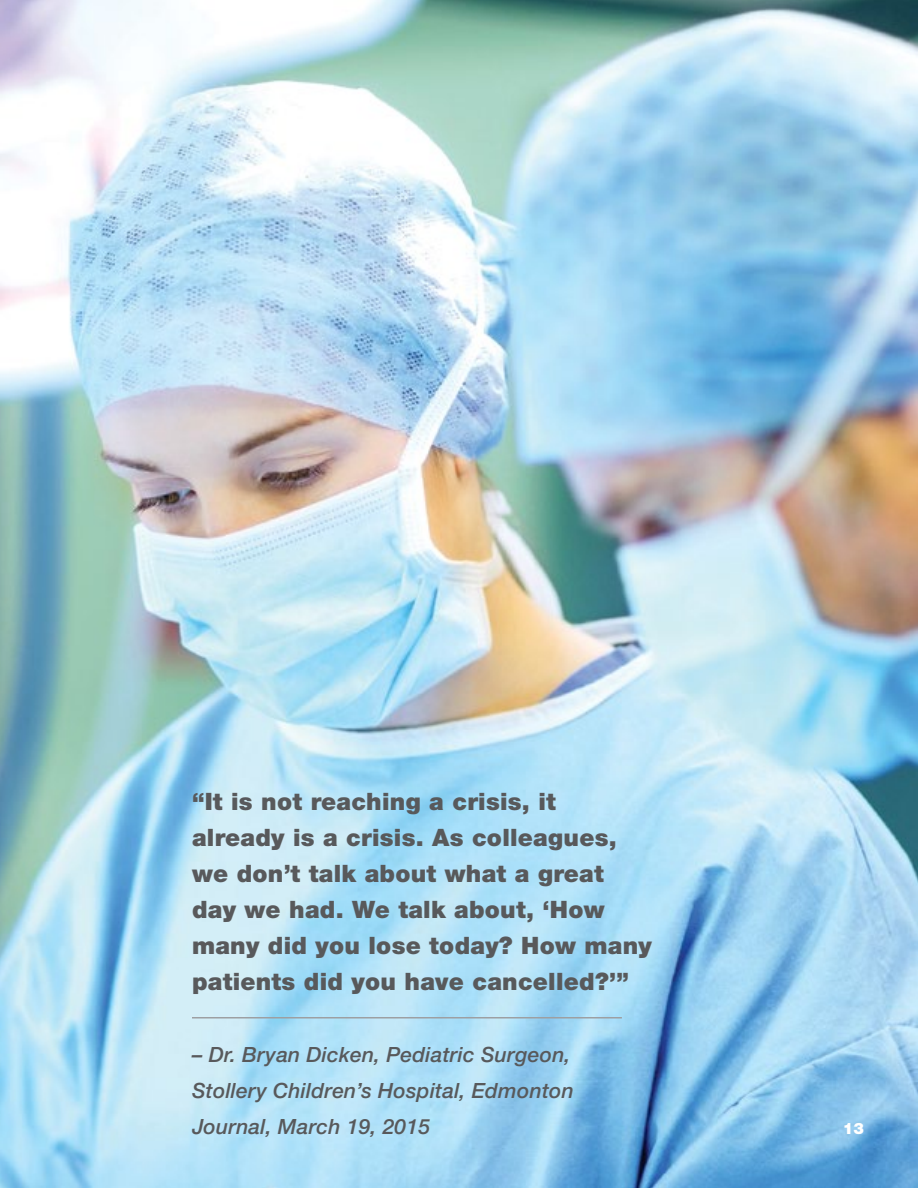
<style>
.page{position:relative;width:918px;height:1188px;background:#fff}
.page>*{position:absolute;margin:0;border:0;box-sizing:border-box;transform-origin:0 0}
.Quotes_2{font:900 24px/36px "Helvetica Neue LT Std";letter-spacing:.01em;color:#58595b}
.Quotes_2-2{font:italic 500 21px/36px "Helvetica Neue LT Std";letter-spacing:.01em;color:#58595b}
.t1{font:900 15.75px "Helvetica Neue LT Std";color:#fff}
</style>
<div class="page">
<img style="left:0;top:0;width:918px;height:1188px">
<hr style="left:192px;top:1017px;width:430px;height:1px;background:#9d9fa2">
<p class="Quotes_2" style="left:192px;top:783px;width:461px">“It is not reaching a crisis, it already is a crisis. As colleagues, we don’t talk about what a great day we had. We talk about, ‘How many did you lose today? How many patients did you have cancelled?’”</p>
<p class="Quotes_2-2" style="left:192px;top:1036px;width:383px">– Dr. Bryan Dicken, Pediatric Surgeon,<br>Stollery Children’s Hospital, Edmonton<br>Journal, March 19, 2015</p>
<p class="t1" style="left:843px;top:1119px;width:23px">13</p>
</div>
